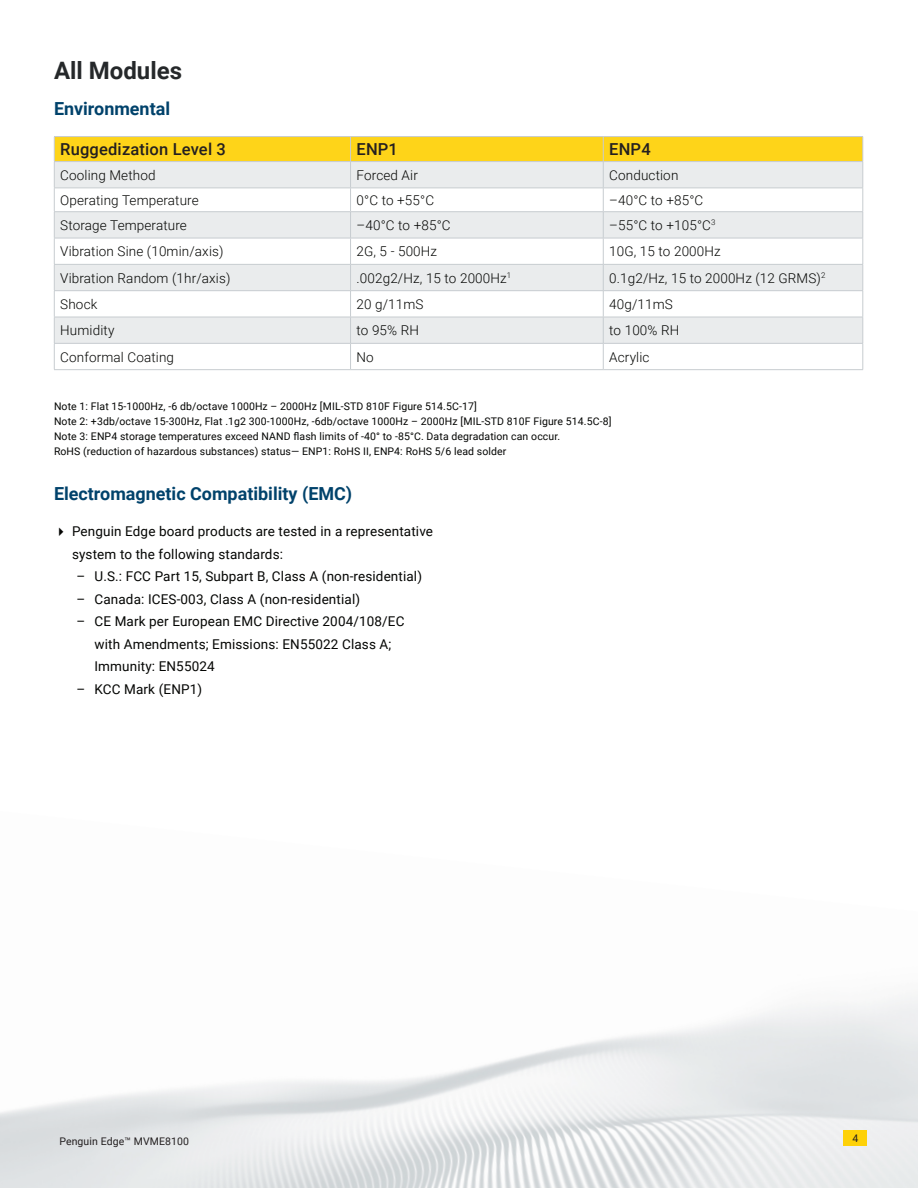
<style>
.page{position:relative;width:918px;height:1188px;background:#fff}
.page>*{position:absolute;margin:0;border:0;box-sizing:border-box;transform-origin:0 0}
.Page__Heading{font:700 24px "Roboto";color:#25282a}
.Page__Heading-2{font:700 18px "Roboto";color:#00426b}
.Page__Body_Regular{font:500 16.5px "Roboto";letter-spacing:.01em;color:#231f20}
.Page__Body_Regular-2{font:300 13.5px "Roboto";letter-spacing:.01em;color:#040503}
.t1{font:13.5px/22.5px "Roboto";letter-spacing:.01em;color:#040503}
.Page__Body_Regular-3{font:10.5px "Roboto";letter-spacing:.01em;color:#040503}
.Page__Body_Regular-4{font:10.5px "Roboto";letter-spacing:.01em;color:#231f20}
</style>
<div class="page">
<img style="left:0;top:995px;width:918px;height:193px">
<hr style="left:54px;top:136px;width:297px;height:1px;background:#c7ccd0">
<hr style="left:351px;top:136px;width:252px;height:1px;background:#c7ccd0">
<hr style="left:603px;top:136px;width:260px;height:1px;background:#c7ccd0">
<svg style="left:54px;top:137px;width:810px;height:232px"></svg>
<hr style="left:54px;top:369px;width:297px;height:1px;background:#c7ccd0">
<hr style="left:351px;top:369px;width:252px;height:1px;background:#c7ccd0">
<hr style="left:603px;top:369px;width:260px;height:1px;background:#c7ccd0">
<div style="left:843px;top:1131px;width:24px;height:15px;background:#fed107"></div>
<p class="Page__Heading" style="left:54px;top:54px;width:130px">All Modules</p>
<p class="Page__Heading-2" style="left:54px;top:96px;width:118px">Environmental</p>
<p class="Page__Body_Regular" style="left:60px;top:138px;width:167px">Ruggedization Level 3</p>
<p class="Page__Body_Regular" style="left:357px;top:138px;width:43px">ENP1</p>
<p class="Page__Body_Regular" style="left:609px;top:138px;width:43px">ENP4</p>
<p class="Page__Body_Regular-2" style="left:60px;top:166px;width:97px">Cooling Method</p>
<p class="Page__Body_Regular-2" style="left:357px;top:166px;width:63px">Forced Air</p>
<p class="Page__Body_Regular-2" style="left:609px;top:166px;width:71px">Conduction</p>
<p class="Page__Body_Regular-2" style="left:60px;top:191px;width:140px">Operating Temperature</p>
<p class="Page__Body_Regular-2" style="left:357px;top:191px;width:79px">0°C to +55°C</p>
<p class="Page__Body_Regular-2" style="left:609px;top:191px;width:96px">–40°C to +85°C</p>
<p class="Page__Body_Regular-2" style="left:60px;top:216px;width:128px">Storage Temperature</p>
<p class="Page__Body_Regular-2" style="left:357px;top:216px;width:96px">–40°C to +85°C</p>
<p class="Page__Body_Regular-2" style="left:609px;top:216px;width:108px">–55°C to +105°C<sup>3</sup></p>
<p class="Page__Body_Regular-2" style="left:60px;top:242px;width:165px">Vibration Sine (10min/axis)</p>
<p class="Page__Body_Regular-2" style="left:357px;top:242px;width:82px">2G, 5 - 500Hz</p>
<p class="Page__Body_Regular-2" style="left:609px;top:242px;width:113px">10G, 15 to 2000Hz</p>
<p class="Page__Body_Regular-2" style="left:60px;top:268px;width:172px">Vibration Random (1hr/axis)</p>
<p class="Page__Body_Regular-2" style="left:357px;top:268px;width:156px">.002g2/Hz, 15 to 2000Hz<sup>1</sup></p>
<p class="Page__Body_Regular-2" style="left:609px;top:268px;width:218px">0.1g2/Hz, 15 to 2000Hz (12 GRMS)<sup>2</sup></p>
<p class="Page__Body_Regular-2" style="left:60px;top:295px;width:39px">Shock</p>
<p class="Page__Body_Regular-2" style="left:357px;top:295px;width:69px">20 g/11mS</p>
<p class="Page__Body_Regular-2" style="left:609px;top:295px;width:65px">40g/11mS</p>
<p class="Page__Body_Regular-2" style="left:60px;top:321px;width:56px">Humidity</p>
<p class="Page__Body_Regular-2" style="left:357px;top:321px;width:64px">to 95% RH</p>
<p class="Page__Body_Regular-2" style="left:609px;top:321px;width:72px">to 100% RH</p>
<p class="Page__Body_Regular-2" style="left:60px;top:347px;width:115px">Conformal Coating</p>
<p class="Page__Body_Regular-2" style="left:357px;top:347px;width:19px">No</p>
<p class="Page__Body_Regular-2" style="left:609px;top:347px;width:42px">Acrylic</p>
<p class="Page__Body_Regular-3" style="left:54px;top:399px;width:424px">Note 1: Flat 15-1000Hz, -6 db/octave 1000Hz – 2000Hz [MIL-STD 810F Figure 514.5C-17]</p>
<p class="Page__Body_Regular-3" style="left:54px;top:414px;width:559px">Note 2: +3db/octave 15-300Hz, Flat .1g2 300-1000Hz, -6db/octave 1000Hz – 2000Hz [MIL-STD 810F Figure 514.5C-8]</p>
<p class="Page__Body_Regular-3" style="left:54px;top:429px;width:508px">Note 3: ENP4 storage temperatures exceed NAND flash limits of -40° to -85°C. Data degradation can occur.</p>
<p class="Page__Body_Regular-3" style="left:54px;top:444px;width:454px">RoHS (reduction of hazardous substances) status— ENP1: RoHS II, ENP4: RoHS 5/6 lead solder</p>
<p class="Page__Heading-2" style="left:54px;top:481px;width:300px">Electromagnetic Compatibility (EMC)</p>
<p class="t1" style="left:72px;top:520px;width:363px">Penguin Edge board products are tested in a representative system to the following standards:</p>
<p class="t1" style="left:76px;top:565px;width:347px">– U.S.: FCC Part 15, Subpart B, Class A (non-residential)</p>
<p class="t1" style="left:76px;top:587px;width:285px">– Canada: ICES-003, Class A (non-residential)</p>
<p class="t1" style="left:94px;top:610px;width:312px;text-indent:-18px">– CE Mark per European EMC Directive 2004/108/EC with Amendments; Emissions: EN55022 Class A;<br>Immunity: EN55024</p>
<p class="t1" style="left:76px;top:677px;width:127px">– KCC Mark (ENP1)</p>
<p class="Page__Body_Regular-4" style="left:59px;top:1134px;width:131px">Penguin Edge™ MVME8100</p>
<p class="Page__Body_Regular-4" style="left:852px;top:1131px;width:7px">4</p>
</div>
